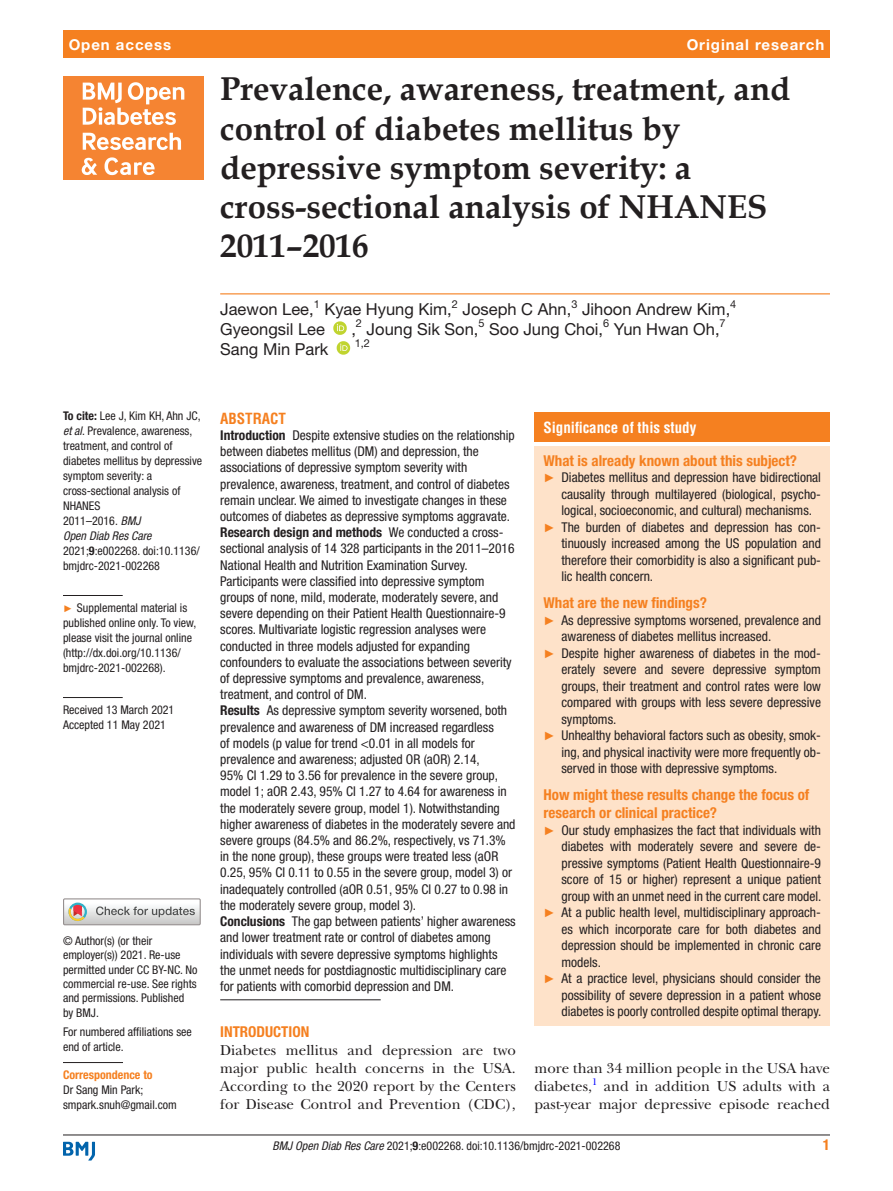
<style>
.page{position:relative;width:893px;height:1191px;background:#fff}
.page>*{position:absolute;margin:0;border:0;box-sizing:border-box;transform-origin:0 0}
.t1{font:700 33px/39px "Book Antiqua";color:#231f20}
.t2{font:16.5px "Helvetica Neue LT Std";color:#231f20}
.t3{font:15px/18px "New Baskerville";color:#231f20;text-align:justify}
.t4{font:700 condensed 15px/18px "Helvetica Neue LT Std";color:#f58020}
.t5{font:700 15px "Helvetica Neue LT Std";letter-spacing:.065em;color:#fff}
.t6{font:700 condensed 15px "Helvetica";color:#fff}
.t7{font:700 condensed 15px "Helvetica";color:#f58020}
.t8{font:condensed 13.5px/16.2px "Helvetica Neue LT Std";color:#231f20}
.t9{font:condensed 12px/15px "Helvetica Neue LT Std";color:#231f20}
.t10{font:700 condensed 12px "Helvetica Neue LT Std";color:#f58020}
.t11{font:10.95px "Helvetica Neue LT Std";color:#231f20}
.t12{font:9.9px "New Baskerville";color:#00f}
.s1{font-weight:700}
.s2{font-style:italic}
.s3{font-family:"Arial";font-stretch:normal;font-size:9.75px;color:#f58020}
.s4{font-family:"Arial";font-stretch:normal;font-size:12px;color:#f58020}
</style>
<div class="page">
<hr style="left:63px;top:1134px;width:767px;height:1px;background:#231f20">
<svg style="left:63px;top:1141px;width:32px;height:19px"></svg>
<div style="left:63px;top:31px;width:767px;height:27px;background:#f58020"></div>
<hr style="left:220px;top:293px;width:610px;height:1px;background:#f58020">
<svg style="left:333px;top:321px;width:14px;height:14px"></svg>
<svg style="left:337px;top:341px;width:13px;height:14px"></svg>
<hr style="left:63px;top:1062px;width:60px;height:1px;background:#231f20">
<hr style="left:63px;top:595px;width:60px;height:1px;background:#231f20">
<hr style="left:63px;top:697px;width:60px;height:1px;background:#231f20">
<div style="left:63px;top:898px;width:138px;height:27px;border:1px solid #969090"></div>
<svg style="left:64px;top:899px;width:136px;height:25px"></svg>
<div style="left:63px;top:76px;width:140px;height:104px;background:#f58432"></div>
<svg style="left:83px;top:82px;width:101px;height:43px"></svg>
<svg style="left:83px;top:133px;width:98px;height:17px"></svg>
<svg style="left:82px;top:158px;width:15px;height:17px"></svg>
<svg style="left:105px;top:157px;width:50px;height:18px"></svg>
<hr style="left:220px;top:999px;width:161px;height:1px;background:#231f20">
<div style="left:534px;top:412px;width:296px;height:30px;background:#f58020"></div>
<div style="left:534px;top:446px;width:296px;height:579px;background:#fee2c9"></div>
<p class="t5" style="left:69px;top:35px;width:104px">Open access</p>
<p class="t5" style="left:687px;top:35px;width:139px">Original research</p>
<h1 class="t1" style="left:220px;top:70px;width:572px">Prevalence, awareness, treatment, and control of diabetes mellitus by depressive symptom severity: a cross-sectional analysis of NHANES<br>2011–2016</h1>
<p class="t2" style="left:220px;top:299px;width:95px">Jaewon Lee,</p>
<p class="t11" style="left:314px;top:297px;width:8px">1</p>
<p class="t2" style="left:324px;top:299px;width:129px">Kyae Hyung Kim,</p>
<p class="t11" style="left:452px;top:297px;width:8px">2</p>
<p class="t2" style="left:463px;top:299px;width:110px">Joseph C Ahn,</p>
<p class="t11" style="left:571px;top:297px;width:8px">3</p>
<p class="t2" style="left:582px;top:299px;width:150px">Jihoon Andrew Kim,</p>
<p class="t11" style="left:730px;top:297px;width:8px">4</p>
<p class="t2" style="left:220px;top:319px;width:106px">Gyeongsil Lee</p>
<p class="t2" style="left:351px;top:319px;width:376px">,<sup>2</sup> Joung Sik Son,<sup>5</sup> Soo Jung Choi,<sup>6</sup> Yun Hwan Oh,<sup>7</sup></p>
<p class="t2" style="left:220px;top:339px;width:110px">Sang Min Park</p>
<p class="t11" style="left:355px;top:337px;width:17px">1,2</p>
<p class="t9" style="left:63px;top:408px;width:141px"><span class="s1">To cite:</span> Lee J, Kim KH, Ahn JC, <span class="s2">et al</span>. Prevalence, awareness, treatment, and control of diabetes mellitus by depressive symptom severity: a cross-sectional analysis of<br>NHANES<br>2011–2016. <span class="s2">BMJ<br>Open Diab Res Care<br></span>2021;<span class="s1">9</span>:e002268. doi:10.1136/ bmjdrc-2021-002268</p>
<p class="t9" style="left:63px;top:600px;width:135px"><span class="s3">►</span> Supplemental material is published online only. To view, please visit the journal online (http://dx.doi.org/10.1136/ bmjdrc-2021-002268).</p>
<p class="t9" style="left:63px;top:702px;width:113px">Received 13 March 2021<br>Accepted 11 May 2021</p>
<p class="t9" style="left:63px;top:933px;width:136px;line-height:14.4px">© Author(s) (or their employer(s)) 2021. Re-use permitted under CC BY-NC. No commercial re-use. See rights and permissions. Published by BMJ.</p>
<p class="t9" style="left:63px;top:1024px;width:130px">For numbered affiliations see end of article.</p>
<p class="t10" style="left:63px;top:1067px;width:91px">Correspondence to</p>
<p class="t9" style="left:63px;top:1082px;width:115px">Dr Sang Min Park; smpark.snuh@gmail.com</p>
<p class="t7" style="left:220px;top:409px;width:67px">ABSTRACT</p>
<p class="t8" style="left:220px;top:427px;width:297px"><span class="s1">Introduction</span> Despite extensive studies on the relationship between diabetes mellitus (DM) and depression, the associations of depressive symptom severity with prevalence, awareness, treatment, and control of diabetes remain unclear. We aimed to investigate changes in these outcomes of diabetes as depressive symptoms aggravate.<br><span class="s1">Research design and methods</span> We conducted a cross&shy;sectional analysis of 14 328 participants in the 2011–2016<br>National Health and Nutrition Examination Survey.<br>Participants were classified into depressive symptom groups of none, mild, moderate, moderately severe, and severe depending on their Patient Health Questionnaire-9 scores. Multivariate logistic regression analyses were conducted in three models adjusted for expanding confounders to evaluate the associations between severity of depressive symptoms and prevalence, awareness, treatment, and control of DM.<br><span class="s1">Results</span> As depressive symptom severity worsened, both prevalence and awareness of DM increased regardless<br>of models (p value for trend &lt;0.01 in all models for prevalence and awareness; adjusted OR (aOR) 2.14,<br>95% CI 1.29 to 3.56 for prevalence in the severe group, model 1; aOR 2.43, 95% CI 1.27 to 4.64 for awareness in the moderately severe group, model 1). Notwithstanding higher awareness of diabetes in the moderately severe and severe groups (84.5% and 86.2%, respectively, vs 71.3% in the none group), these groups were treated less (aOR 0.25, 95% CI 0.11 to 0.55 in the severe group, model 3) or inadequately controlled (aOR 0.51, 95% CI 0.27 to 0.98 in the moderately severe group, model 3).<br><span class="s1">Conclusions</span> The gap between patients’ higher awareness and lower treatment rate or control of diabetes among individuals with severe depressive symptoms highlights the unmet needs for postdiagnostic multidisciplinary care for patients with comorbid depression and DM.</p>
<p class="t4" style="left:220px;top:1022px;width:91px">INTRODUCTION</p>
<p class="t3" style="left:220px;top:1041px;width:297px">Diabetes mellitus and depression are two major public health concerns in the USA.<br>According to the 2020 report by the Centers for Disease Control and Prevention (CDC),</p>
<p class="t6" style="left:543px;top:418px;width:154px">Significance of this study</p>
<p class="t4" style="left:543px;top:451px;width:255px">What is already known about this subject?</p>
<p class="t8" style="left:543px;top:469px;width:279px"><span class="s4">►</span> Diabetes mellitus and depression have bidirectional</p>
<p class="t8" style="left:561px;top:485px;width:261px">causality through multilayered (biological, psycho-</p>
<p class="t8" style="left:561px;top:502px;width:252px">logical, socioeconomic, and cultural) mechanisms.</p>
<p class="t8" style="left:543px;top:518px;width:279px"><span class="s4">►</span> The burden of diabetes and depression has con-</p>
<p class="t8" style="left:561px;top:535px;width:261px">tinuously increased among the US population and</p>
<p class="t8" style="left:561px;top:551px;width:261px">therefore their comorbidity is also a significant pub-</p>
<p class="t8" style="left:561px;top:568px;width:93px">lic health concern.</p>
<p class="t4" style="left:543px;top:593px;width:165px">What are the new findings?</p>
<p class="t8" style="left:543px;top:611px;width:279px"><span class="s4">►</span> As depressive symptoms worsened, prevalence and</p>
<p class="t8" style="left:561px;top:628px;width:211px">awareness of diabetes mellitus increased.</p>
<p class="t8" style="left:543px;top:644px;width:279px"><span class="s4">►</span> Despite higher awareness of diabetes in the mod-</p>
<p class="t8" style="left:561px;top:661px;width:261px">erately severe and severe depressive symptom</p>
<p class="t8" style="left:561px;top:677px;width:261px">groups, their treatment and control rates were low</p>
<p class="t8" style="left:561px;top:694px;width:261px">compared with groups with less severe depressive</p>
<p class="t8" style="left:561px;top:710px;width:56px">symptoms.</p>
<p class="t8" style="left:543px;top:727px;width:279px"><span class="s4">►</span> Unhealthy behavioral factors such as obesity, smok-</p>
<p class="t8" style="left:561px;top:743px;width:261px">ing, and physical inactivity were more frequently ob-</p>
<p class="t8" style="left:561px;top:760px;width:217px">served in those with depressive symptoms.</p>
<p class="t4" style="left:543px;top:785px;width:267px">How might these results change the focus of research or clinical practice?</p>
<p class="t8" style="left:543px;top:821px;width:279px"><span class="s4">►</span> Our study emphasizes the fact that individuals with</p>
<p class="t8" style="left:561px;top:838px;width:261px">diabetes with moderately severe and severe de-</p>
<p class="t8" style="left:561px;top:854px;width:261px">pressive symptoms (Patient Health Questionnaire-9</p>
<p class="t8" style="left:561px;top:871px;width:261px">score of 15 or higher) represent a unique patient</p>
<p class="t8" style="left:561px;top:887px;width:261px">group with an unmet need in the current care model.</p>
<p class="t8" style="left:543px;top:904px;width:279px"><span class="s4">►</span> At a public health level, multidisciplinary approach-</p>
<p class="t8" style="left:561px;top:920px;width:261px">es which incorporate care for both diabetes and</p>
<p class="t8" style="left:561px;top:937px;width:261px">depression should be implemented in chronic care</p>
<p class="t8" style="left:561px;top:953px;width:41px">models.</p>
<p class="t8" style="left:543px;top:970px;width:279px"><span class="s4">►</span> At a practice level, physicians should consider the</p>
<p class="t8" style="left:561px;top:986px;width:261px">possibility of severe depression in a patient whose</p>
<p class="t8" style="left:561px;top:1003px;width:261px">diabetes is poorly controlled despite optimal therapy.</p>
<p class="t3" style="left:534px;top:1059px;width:297px">more than 34 million people in the USA have diabetes,</p>
<p class="t12" style="left:592px;top:1075px;width:7px">1</p>
<p class="t3" style="left:534px;top:1077px;width:297px;text-align:right">and in addition US adults with a<br>past-year major depressive episode reached</p>
<p class="t9" style="left:273px;top:1137px;width:349px"><span class="s2">BMJ Open Diab Res Care</span> 2021;<span class="s1">9</span>:e002268. doi:10.1136/bmjdrc-2021-002268</p>
<p class="t4" style="left:823px;top:1135px;width:9px">1</p>
</div>
